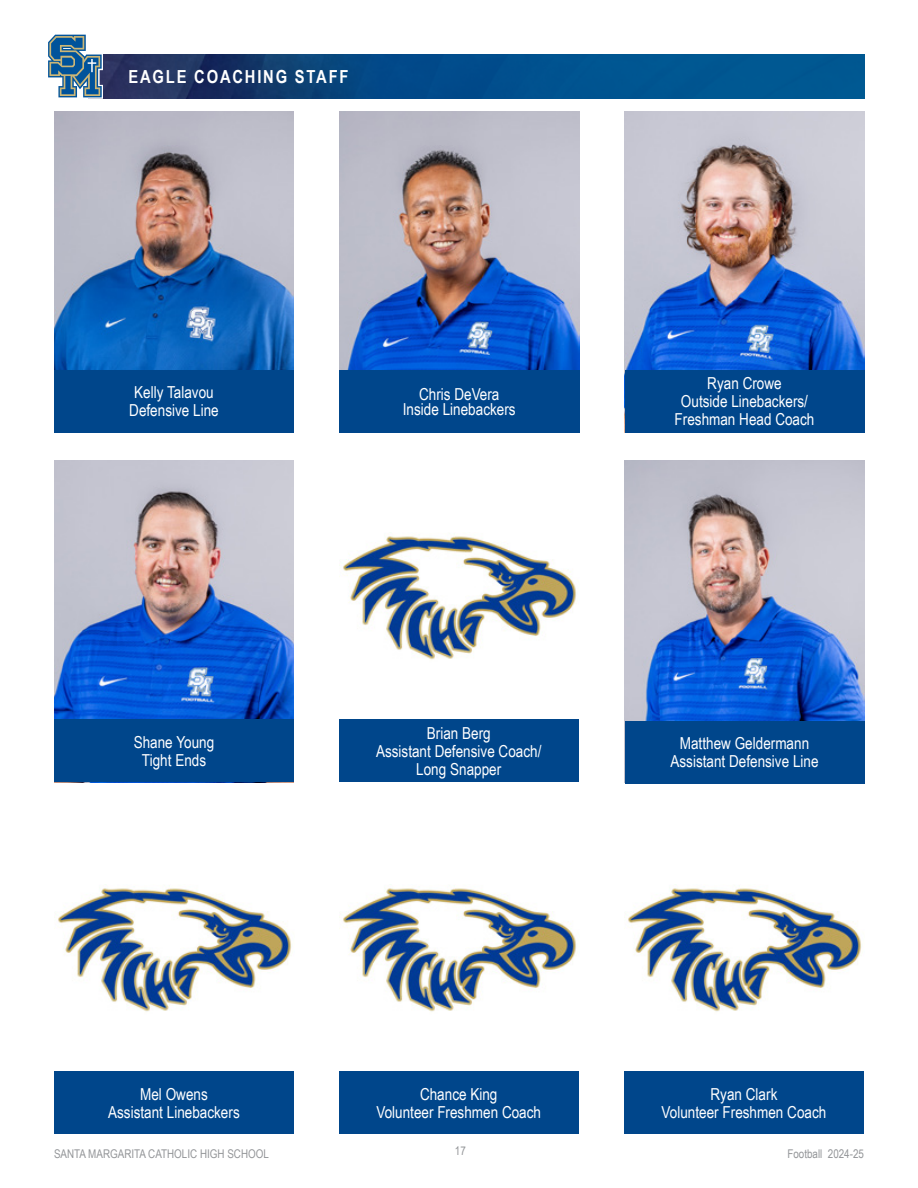
<style>
.page{position:relative;width:918px;height:1188px;background:#fff}
.page>*{position:absolute;margin:0;border:0;box-sizing:border-box;transform-origin:0 0}
.t1{font:700 18px "Arial Narrow";letter-spacing:.1em;color:#fff}
.t2{font:16.5px/18px "Arial Narrow";color:#fff;text-align:center}
.t3{font:12px "Arial Narrow";color:#939598}
</style>
<div class="page">
<img style="left:103px;top:54px;width:88px;height:45px">
<svg style="left:191px;top:54px;width:674px;height:45px;background:#044b86"></svg>
<img style="left:339px;top:536px;width:237px;height:124px">
<img style="left:339px;top:888px;width:237px;height:124px">
<img style="left:54px;top:888px;width:237px;height:124px">
<img style="left:624px;top:888px;width:237px;height:124px">
<img style="left:339px;top:112px;width:240px;height:258px">
<div style="left:339px;top:370px;width:240px;height:63px;background:#00468b"></div>
<div style="left:339px;top:719px;width:240px;height:63px;background:#00468b"></div>
<div style="left:339px;top:1071px;width:240px;height:63px;background:#00468b"></div>
<div style="left:54px;top:1071px;width:240px;height:63px;background:#00468b"></div>
<div style="left:624px;top:1071px;width:240px;height:63px;background:#00468b"></div>
<img style="left:54px;top:461px;width:240px;height:258px">
<img style="left:625px;top:112px;width:240px;height:258px">
<div style="left:625px;top:370px;width:240px;height:63px;background:#00468b"></div>
<div style="left:54px;top:719px;width:240px;height:63px;background:#00468b"></div>
<svg style="left:48px;top:34px;width:55px;height:65px"></svg>
<img style="left:625px;top:461px;width:240px;height:260px">
<img style="left:54px;top:112px;width:240px;height:258px">
<div style="left:625px;top:721px;width:240px;height:63px;background:#00468b"></div>
<div style="left:54px;top:370px;width:240px;height:63px;background:#00468b"></div>
<p class="t1" style="left:129px;top:63px;width:222px">EAGLE COACHING STAFF</p>
<p class="t2" style="left:129px;top:383px;width:91px">Kelly Talavou<br>Defensive Line</p>
<p class="t2" style="left:403px;top:386px;width:114px;line-height:15px">Chris DeVera<br>Inside Linebackers</p>
<p class="t2" style="left:134px;top:732px;width:82px">Shane Young<br>Tight Ends</p>
<p class="t2" style="left:376px;top:723px;width:167px">Brian Berg<br>Assistant Defensive Coach/<br>Long Snapper</p>
<p class="t2" style="left:675px;top:374px;width:141px">Ryan Crowe<br>Outside Linebackers/<br>Freshman Head Coach</p>
<p class="t2" style="left:670px;top:734px;width:150px">Matthew Geldermann<br>Assistant Defensive Line</p>
<p class="t2" style="left:108px;top:1084px;width:133px">Mel Owens<br>Assistant Linebackers</p>
<p class="t2" style="left:662px;top:1084px;width:166px">Ryan Clark<br>Volunteer Freshmen Coach</p>
<p class="t2" style="left:376px;top:1084px;width:166px">Chance King<br>Volunteer Freshmen Coach</p>
<p class="t3" style="left:54px;top:1145px;width:216px">SANTA MARGARITA CATHOLIC HIGH SCHOOL</p>
<p class="t3" style="left:455px;top:1142px;width:12px">17</p>
<p class="t3" style="left:787px;top:1145px;width:78px">Football 2024-25</p>
</div>
